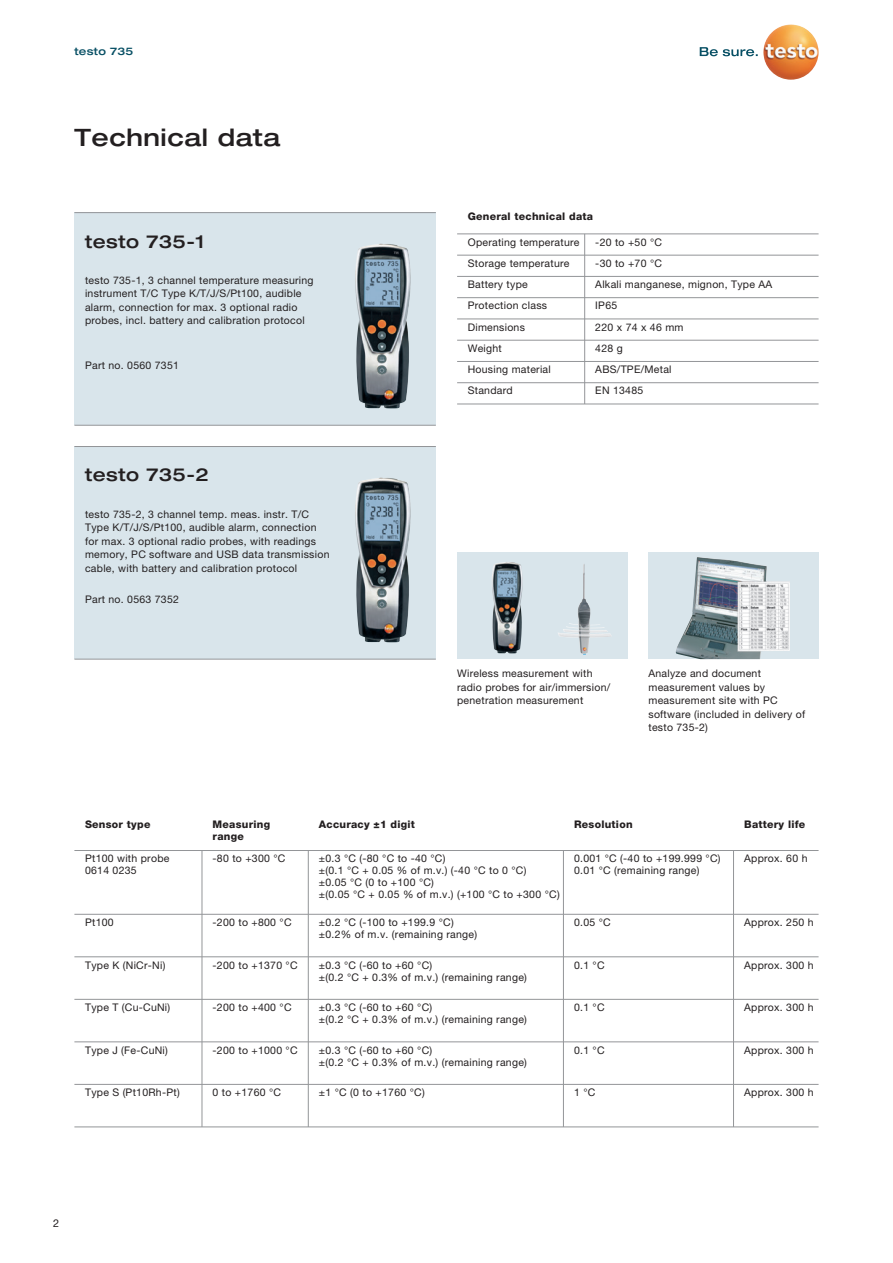
<style>
.page{position:relative;width:893px;height:1263px;background:#fff}
.page>*{position:absolute;margin:0;border:0;box-sizing:border-box;transform-origin:0 0}
.t1{font:500 expanded 24px "Helvetica Neue LTW1 G";letter-spacing:.025em;color:#231f20}
.t2{font:500 expanded 18px "Helvetica Neue LTW1 G";letter-spacing:.025em;color:#231f20}
.t3{font:10.8px "Helvetica Neue LTW1 G";color:#231f20}
.t4{font:10.5px/13.5px "Helvetica Neue LTW1 G";letter-spacing:.025em;color:#231f20}
.t5{font:800 10.5px "Helvetica Neue LTW1 G";letter-spacing:.025em;color:#231f20}
.t6{font:500 expanded 10.5px "Helvetica Neue LTW1 G";letter-spacing:.025em;color:#074f64}
</style>
<div class="page">
<div style="left:74px;top:446px;width:362px;height:213px;background:#d9e5eb"></div>
<div style="left:74px;top:213px;width:362px;height:212px;background:#d9e5eb"></div>
<img style="left:355px;top:244px;width:56px;height:164px">
<img style="left:355px;top:477px;width:56px;height:165px">
<hr style="left:74px;top:212px;width:362px;height:1px;background:#939598">
<hr style="left:74px;top:446px;width:362px;height:1px;background:#939598">
<hr style="left:74px;top:425px;width:362px;height:1px;background:#939598">
<hr style="left:74px;top:659px;width:362px;height:1px;background:#939598">
<div style="left:457px;top:553px;width:170px;height:106px;background:#d9e5eb"></div>
<img style="left:492px;top:562px;width:31px;height:91px">
<div style="left:648px;top:553px;width:171px;height:106px;background:#d9e5eb"></div>
<img style="left:675px;top:557px;width:115px;height:102px">
<img style="left:558px;top:564px;width:26px;height:90px">
<svg style="left:700px;top:47px;width:58px;height:9px"></svg>
<img style="left:763px;top:24px;width:56px;height:56px;border-radius:28px">
<hr style="left:457px;top:233px;width:362px;height:1px;background:#939598">
<hr style="left:457px;top:255px;width:362px;height:1px;background:#939598">
<hr style="left:457px;top:276px;width:362px;height:1px;background:#939598">
<hr style="left:457px;top:297px;width:362px;height:1px;background:#939598">
<hr style="left:457px;top:319px;width:362px;height:1px;background:#939598">
<hr style="left:457px;top:340px;width:362px;height:1px;background:#939598">
<hr style="left:457px;top:361px;width:362px;height:1px;background:#939598">
<hr style="left:457px;top:382px;width:362px;height:1px;background:#939598">
<hr style="left:584px;top:234px;width:1px;height:170px;background:#939598">
<hr style="left:457px;top:404px;width:362px;height:1px;background:#939598">
<hr style="left:74px;top:850px;width:745px;height:1px;background:#939598">
<hr style="left:733px;top:850px;width:1px;height:64px;background:#939598">
<hr style="left:202px;top:850px;width:1px;height:64px;background:#939598">
<hr style="left:308px;top:850px;width:1px;height:64px;background:#939598">
<hr style="left:563px;top:850px;width:1px;height:64px;background:#939598">
<hr style="left:74px;top:914px;width:745px;height:1px;background:#939598">
<hr style="left:733px;top:914px;width:1px;height:43px;background:#939598">
<hr style="left:202px;top:914px;width:1px;height:43px;background:#939598">
<hr style="left:308px;top:914px;width:1px;height:43px;background:#939598">
<hr style="left:563px;top:914px;width:1px;height:43px;background:#939598">
<hr style="left:74px;top:956px;width:745px;height:1px;background:#939598">
<hr style="left:733px;top:957px;width:1px;height:42px;background:#939598">
<hr style="left:202px;top:957px;width:1px;height:42px;background:#939598">
<hr style="left:308px;top:957px;width:1px;height:42px;background:#939598">
<hr style="left:563px;top:957px;width:1px;height:42px;background:#939598">
<hr style="left:74px;top:999px;width:745px;height:1px;background:#939598">
<hr style="left:733px;top:999px;width:1px;height:43px;background:#939598">
<hr style="left:202px;top:999px;width:1px;height:43px;background:#939598">
<hr style="left:308px;top:999px;width:1px;height:43px;background:#939598">
<hr style="left:563px;top:999px;width:1px;height:43px;background:#939598">
<hr style="left:74px;top:1041px;width:745px;height:1px;background:#939598">
<hr style="left:733px;top:1042px;width:1px;height:42px;background:#939598">
<hr style="left:202px;top:1042px;width:1px;height:42px;background:#939598">
<hr style="left:308px;top:1042px;width:1px;height:42px;background:#939598">
<hr style="left:563px;top:1042px;width:1px;height:42px;background:#939598">
<hr style="left:74px;top:1126px;width:745px;height:1px;background:#939598">
<hr style="left:74px;top:1084px;width:745px;height:1px;background:#939598">
<hr style="left:733px;top:1084px;width:1px;height:43px;background:#939598">
<hr style="left:202px;top:1084px;width:1px;height:43px;background:#939598">
<hr style="left:308px;top:1084px;width:1px;height:43px;background:#939598">
<hr style="left:563px;top:1084px;width:1px;height:43px;background:#939598">
<p class="t6" style="left:74px;top:44px;width:60px">testo 735</p>
<h1 class="t1" style="left:74px;top:122px;width:208px">Technical data</h1>
<h2 class="t2" style="left:85px;top:230px;width:121px">testo 735-1</h2>
<p class="t4" style="left:85px;top:273px;width:230px">testo 735-1, 3 channel temperature measuring instrument T/C Type K/T/J/S/Pt100, audible alarm, connection for max. 3 optional radio probes, incl. battery and calibration protocol</p>
<p class="t4" style="left:85px;top:358px;width:95px">Part no. 0560 7351</p>
<h2 class="t2" style="left:85px;top:463px;width:125px">testo 735-2</h2>
<p class="t4" style="left:85px;top:507px;width:246px">testo 735-2, 3 channel temp. meas. instr. T/C Type K/T/J/S/Pt100, audible alarm, connection for max. 3 optional radio probes, with readings memory, PC software and USB data transmission cable, with battery and calibration protocol</p>
<p class="t4" style="left:85px;top:592px;width:95px">Part no. 0563 7352</p>
<p class="t5" style="left:468px;top:210px;width:127px">General technical data</p>
<p class="t4" style="left:468px;top:235px;width:113px">Operating temperature</p>
<p class="t4" style="left:595px;top:235px;width:68px">-20 to +50 °C</p>
<p class="t4" style="left:468px;top:256px;width:103px">Storage temperature</p>
<p class="t4" style="left:595px;top:256px;width:68px">-30 to +70 °C</p>
<p class="t4" style="left:468px;top:278px;width:62px">Battery type</p>
<p class="t4" style="left:595px;top:278px;width:179px">Alkali manganese, mignon, Type AA</p>
<p class="t4" style="left:468px;top:299px;width:81px">Protection class</p>
<p class="t4" style="left:595px;top:299px;width:23px">IP65</p>
<p class="t4" style="left:468px;top:320px;width:59px">Dimensions</p>
<p class="t4" style="left:595px;top:320px;width:90px">220 x 74 x 46 mm</p>
<p class="t4" style="left:468px;top:341px;width:36px">Weight</p>
<p class="t4" style="left:595px;top:341px;width:29px">428 g</p>
<p class="t4" style="left:468px;top:363px;width:85px">Housing material</p>
<p class="t4" style="left:595px;top:363px;width:78px">ABS/TPE/Metal</p>
<p class="t4" style="left:468px;top:384px;width:47px">Standard</p>
<p class="t4" style="left:595px;top:384px;width:49px">EN 13485</p>
<p class="t4" style="left:457px;top:667px;width:155px">Wireless measurement with radio probes for air/immersion/ penetration measurement</p>
<p class="t4" style="left:648px;top:667px;width:158px">Analyze and document measurement values by measurement site with PC software (included in delivery of testo 735-2)</p>
<p class="t5" style="left:85px;top:818px;width:67px">Sensor type</p>
<p class="t5" style="left:319px;top:818px;width:98px">Accuracy ±1 digit</p>
<p class="t5" style="left:574px;top:818px;width:60px">Resolution</p>
<p class="t4" style="left:85px;top:852px;width:86px">Pt100 with probe</p>
<p class="t4" style="left:744px;top:852px;width:65px">Approx. 60 h</p>
<p class="t4" style="left:85px;top:864px;width:53px">0614 0235</p>
<p class="t5" style="left:213px;top:818px;width:59px">Measuring</p>
<p class="t5" style="left:744px;top:818px;width:63px">Battery life</p>
<p class="t5" style="left:213px;top:830px;width:33px">range</p>
<p class="t4" style="left:213px;top:852px;width:74px">-80 to +300 °C</p>
<p class="t4" style="left:319px;top:852px;width:242px;line-height:12px">±0.3 °C (-80 °C to -40 °C)<br>±(0.1 °C + 0.05 % of m.v.) (-40 °C to 0 °C)<br>±0.05 °C (0 to +100 °C)<br>±(0.05 °C + 0.05 % of m.v.) (+100 °C to +300 °C)</p>
<p class="t4" style="left:574px;top:852px;width:148px;line-height:12px">0.001 °C (-40 to +199.999 °C)<br>0.01 °C (remaining range)</p>
<p class="t4" style="left:85px;top:915px;width:30px">Pt100</p>
<p class="t4" style="left:213px;top:915px;width:80px">-200 to +800 °C</p>
<p class="t4" style="left:319px;top:915px;width:136px">±0.2 °C (-100 to +199.9 °C)</p>
<p class="t4" style="left:744px;top:915px;width:71px">Approx. 250 h</p>
<p class="t4" style="left:319px;top:927px;width:160px">±0.2% of m.v. (remaining range)</p>
<p class="t4" style="left:574px;top:915px;width:38px">0.05 °C</p>
<p class="t4" style="left:85px;top:958px;width:82px">Type K (NiCr-Ni)</p>
<p class="t4" style="left:213px;top:958px;width:87px">-200 to +1370 °C</p>
<p class="t4" style="left:319px;top:958px;width:115px">±0.3 °C (-60 to +60 °C)</p>
<p class="t4" style="left:744px;top:958px;width:71px">Approx. 300 h</p>
<p class="t4" style="left:319px;top:970px;width:210px">±(0.2 °C + 0.3% of m.v.) (remaining range)</p>
<p class="t4" style="left:574px;top:958px;width:32px">0.1 °C</p>
<p class="t4" style="left:85px;top:1000px;width:87px">Type T (Cu-CuNi)</p>
<p class="t4" style="left:213px;top:1000px;width:80px">-200 to +400 °C</p>
<p class="t4" style="left:319px;top:1000px;width:115px">±0.3 °C (-60 to +60 °C)</p>
<p class="t4" style="left:744px;top:1000px;width:71px">Approx. 300 h</p>
<p class="t4" style="left:319px;top:1012px;width:210px">±(0.2 °C + 0.3% of m.v.) (remaining range)</p>
<p class="t4" style="left:574px;top:1000px;width:32px">0.1 °C</p>
<p class="t4" style="left:85px;top:1043px;width:84px">Type J (Fe-CuNi)</p>
<p class="t4" style="left:213px;top:1043px;width:87px">-200 to +1000 °C</p>
<p class="t4" style="left:319px;top:1043px;width:115px">±0.3 °C (-60 to +60 °C)</p>
<p class="t4" style="left:744px;top:1043px;width:71px">Approx. 300 h</p>
<p class="t4" style="left:319px;top:1055px;width:210px">±(0.2 °C + 0.3% of m.v.) (remaining range)</p>
<p class="t4" style="left:574px;top:1043px;width:32px">0.1 °C</p>
<p class="t4" style="left:85px;top:1085px;width:96px">Type S (Pt10Rh-Pt)</p>
<p class="t4" style="left:213px;top:1085px;width:70px">0 to +1760 °C</p>
<p class="t4" style="left:319px;top:1085px;width:107px">±1 °C (0 to +1760 °C)</p>
<p class="t4" style="left:574px;top:1085px;width:23px">1 °C</p>
<p class="t4" style="left:744px;top:1085px;width:71px">Approx. 300 h</p>
<p class="t3" style="left:53px;top:1217px;width:8px">2</p>
</div>
